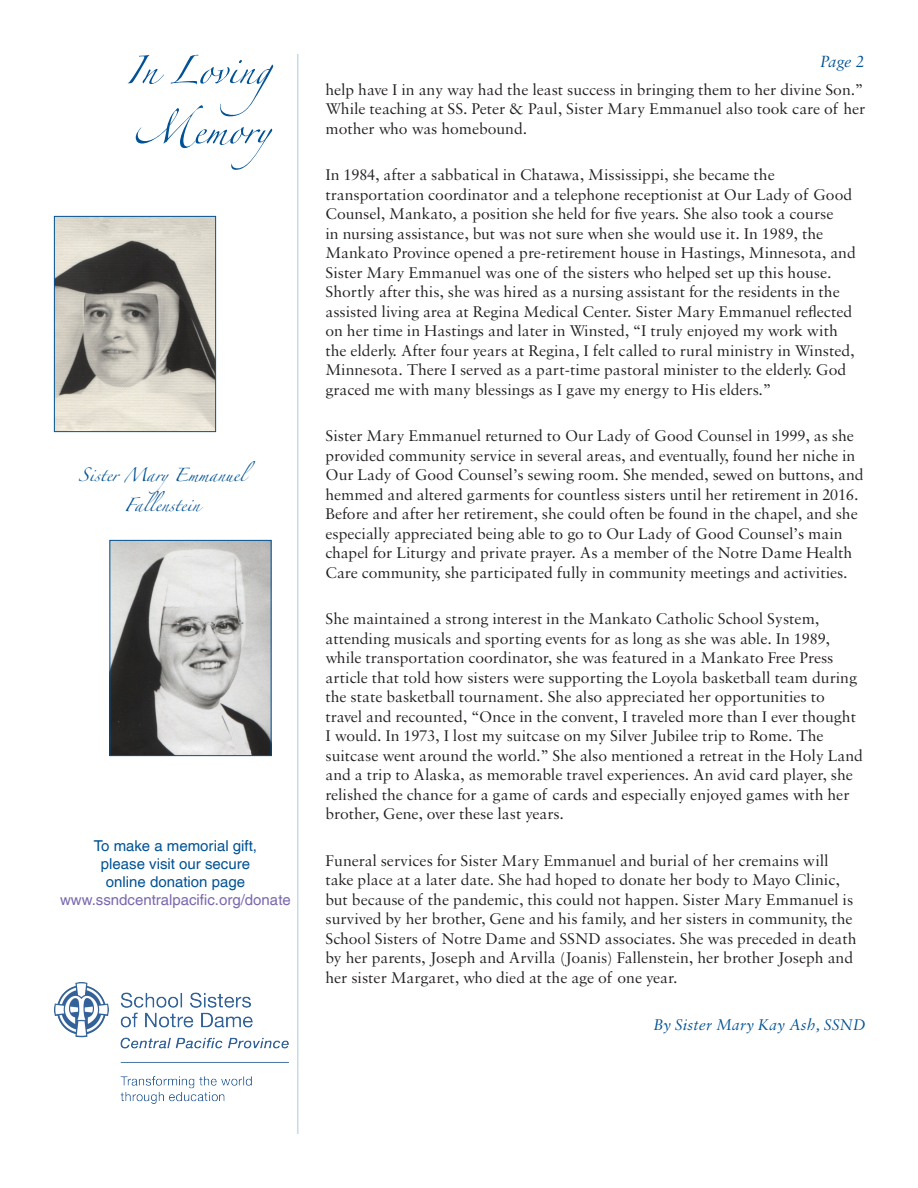
<style>
.page{position:relative;width:918px;height:1188px;background:#fff}
.page>*{position:absolute;margin:0;border:0;box-sizing:border-box;transform-origin:0 0}
.t1{font:63px/60px "Zapfino Extra LT Pro";color:#005294}
.Script_Name{font:30px "Zapfino Extra LT Pro";color:#005294}
.t2{font:italic 17.25px "Sabon MT Pro";color:#005294}
.Drop_Cap_Graph{font:16.5px/19.5px "Sabon MT Pro";color:#231f20}
.Drop_Cap_Graph-2{font:italic 16.5px "Sabon MT Pro";color:#005294}
.t3{font:15px/18px "Helvetica LT Com";color:#005294;text-align:center}
.t4{font:15px "Helvetica LT Com";color:#7a67ae}
</style>
<div class="page">
<hr style="left:297px;top:54px;width:1px;height:1080px;background:#c5dce9">
<img style="left:54px;top:982px;width:234px;height:121px">
<img style="left:112px;top:542px;width:158px;height:212px">
<div style="left:110px;top:540px;width:162px;height:216px;border:1px solid #005294"></div>
<img style="left:56px;top:218px;width:158px;height:212px">
<div style="left:54px;top:216px;width:162px;height:216px;border:1px solid #005294"></div>
<h1 class="t1" style="left:125px;top:31px;width:184px">In Loving<br>Memory</h1>
<p class="t2" style="left:820px;top:51px;width:45px">Page 2</p>
<p class="Drop_Cap_Graph" style="left:326px;top:79px;width:541px">help have I in any way had the least success in bringing them to her divine Son.”<br>While teaching at SS. Peter &amp; Paul, Sister Mary Emmanuel also took care of her mother who was homebound.</p>
<p class="Drop_Cap_Graph" style="left:326px;top:165px;width:532px">In 1984, after a sabbatical in Chatawa, Mississippi, she became the transportation coordinator and a telephone receptionist at Our Lady of Good Counsel, Mankato, a position she held for five years. She also took a course<br>in nursing assistance, but was not sure when she would use it. In 1989, the Mankato Province opened a pre-retirement house in Hastings, Minnesota, and Sister Mary Emmanuel was one of the sisters who helped set up this house.<br>Shortly after this, she was hired as a nursing assistant for the residents in the assisted living area at Regina Medical Center. Sister Mary Emmanuel reflected on her time in Hastings and later in Winsted, “I truly enjoyed my work with the elderly. After four years at Regina, I felt called to rural ministry in Winsted, Minnesota. There I served as a part-time pastoral minister to the elderly. God graced me with many blessings as I gave my energy to His elders.”</p>
<p class="Drop_Cap_Graph" style="left:326px;top:426px;width:540px">Sister Mary Emmanuel returned to Our Lady of Good Counsel in 1999, as she provided community service in several areas, and eventually, found her niche in Our Lady of Good Counsel’s sewing room. She mended, sewed on buttons, and hemmed and altered garments for countless sisters until her retirement in 2016.<br>Before and after her retirement, she could often be found in the chapel, and she especially appreciated being able to go to Our Lady of Good Counsel’s main chapel for Liturgy and private prayer. As a member of the Notre Dame Health Care community, she participated fully in community meetings and activities.</p>
<p class="Drop_Cap_Graph" style="left:326px;top:609px;width:539px">She maintained a strong interest in the Mankato Catholic School System, attending musicals and sporting events for as long as she was able. In 1989, while transportation coordinator, she was featured in a Mankato Free Press article that told how sisters were supporting the Loyola basketball team during the state basketball tournament. She also appreciated her opportunities to travel and recounted, “Once in the convent, I traveled more than I ever thought I would. In 1973, I lost my suitcase on my Silver Jubilee trip to Rome. The suitcase went around the world.” She also mentioned a retreat in the Holy Land and a trip to Alaska, as memorable travel experiences. An avid card player, she relished the chance for a game of cards and especially enjoyed games with her brother, Gene, over these last years.</p>
<p class="Drop_Cap_Graph" style="left:326px;top:850px;width:532px">Funeral services for Sister Mary Emmanuel and burial of her cremains will take place at a later date. She had hoped to donate her body to Mayo Clinic, but because of the pandemic, this could not happen. Sister Mary Emmanuel is survived by her brother, Gene and his family, and her sisters in community, the School Sisters of Notre Dame and SSND associates. She was preceded in death by her parents, Joseph and Arvilla (Joanis) Fallenstein, her brother Joseph and her sister Margaret, who died at the age of one year.</p>
<p class="Drop_Cap_Graph-2" style="left:653px;top:1015px;width:213px">By Sister Mary Kay Ash, SSND</p>
<p class="Script_Name" style="left:79px;top:453px;width:168px">Sister Mary Emmanuel</p>
<p class="Script_Name" style="left:124px;top:483px;width:77px">Fallenstein</p>
<p class="t3" style="left:94px;top:837px;width:165px">To make a memorial gift, please visit our secure online donation page</p>
<p class="t4" style="left:60px;top:891px;width:232px">www.ssndcentralpacific.org/donate</p>
</div>
